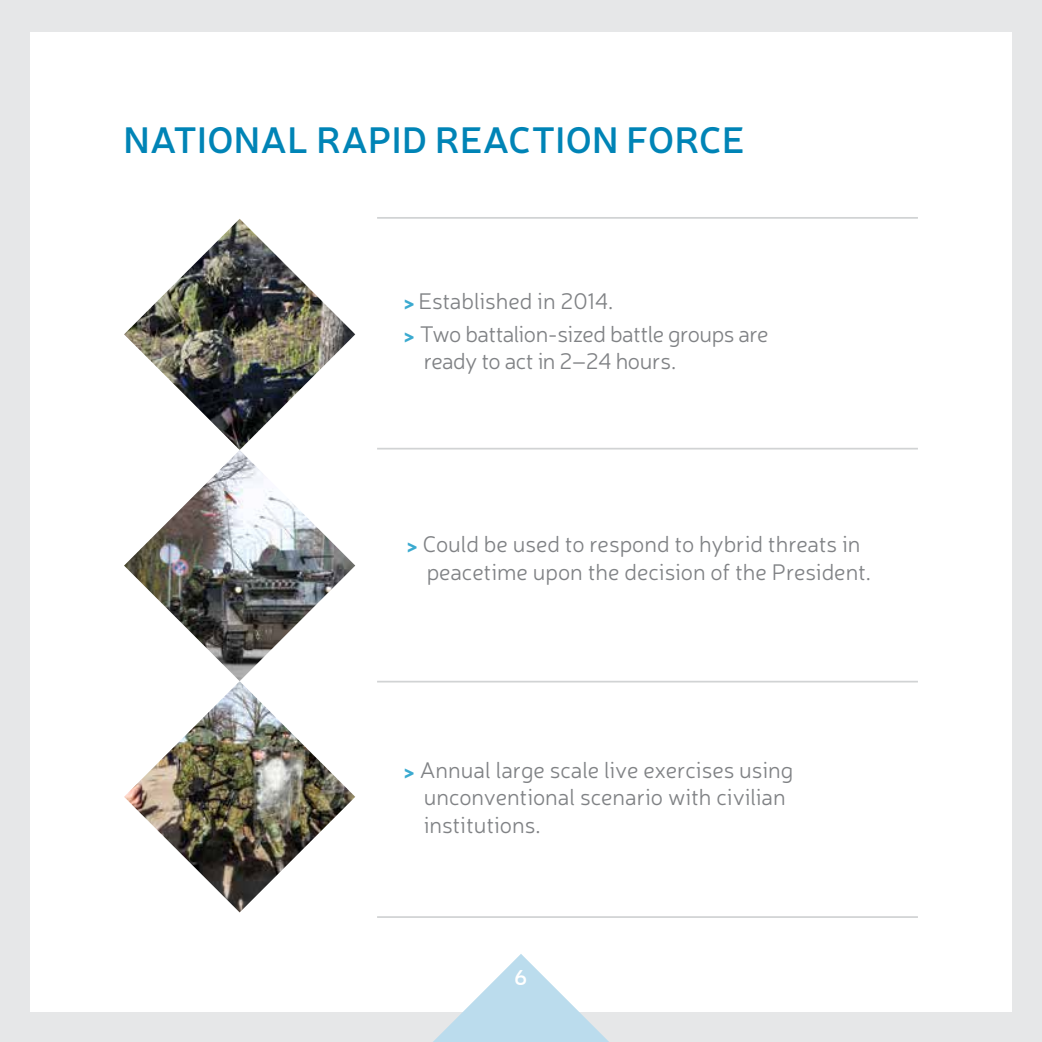
<style>
.page{position:relative;width:1042px;height:1042px;background:#fff}
.page>*{position:absolute;margin:0;border:0;box-sizing:border-box;transform-origin:0 0}
.t1{font:600 36.75px "Neris";letter-spacing:.01em;color:#0084b6}
.t2{font:300 22.75px/27.3px "Neris";color:#808285}
.t3{font:300 22.75px/32.2px "Neris";letter-spacing:-.02em;color:#808285}
.s1{font-weight:900;font-size:17.5px;color:#3baad0}
</style>
<div class="page">
<div style="left:0;top:0;width:30px;height:1042px;background:#e6e7e8"></div>
<div style="left:0;top:0;width:1042px;height:32px;background:#e6e7e8"></div>
<div style="left:0;top:1012px;width:1042px;height:30px;background:#e6e7e8"></div>
<div style="left:1012px;top:0;width:30px;height:1042px;background:#e6e7e8"></div>
<img style="left:124px;top:219px;width:231px;height:693px">
<hr style="left:377px;top:448px;width:541px;height:1px;background:#d1d3d4">
<hr style="left:377px;top:217px;width:541px;height:2px;background:#d1d3d4">
<hr style="left:377px;top:681px;width:541px;height:1px;background:#d1d3d4">
<hr style="left:377px;top:916px;width:541px;height:2px;background:#d1d3d4">
<svg style="left:433px;top:954px;width:176px;height:88px"></svg>
<h1 class="t1" style="left:124px;top:115px;width:622px">NATIONAL RAPID REACTION FORCE</h1>
<p class="t3" style="left:404px;top:284px;width:366px"><span class="s1">&gt;</span> Established in 2014.<br><span class="s1">&gt;</span> Two battalion-sized battle groups are</p>
<p class="t3" style="left:424px;top:344px;width:254px">ready to act in 2–24 hours.</p>
<p class="t2" style="left:427px;top:530px;width:446px;text-indent:-20px"><span class="s1">&gt;</span> Could be used to respond to hybrid threats in peacetime upon the decision of the President.</p>
<p class="t2" style="left:424px;top:755px;width:371px;text-indent:-20px"><span class="s1">&gt;</span> Annual large scale live exercises using unconventional scenario with civilian institutions.</p>
</div>
